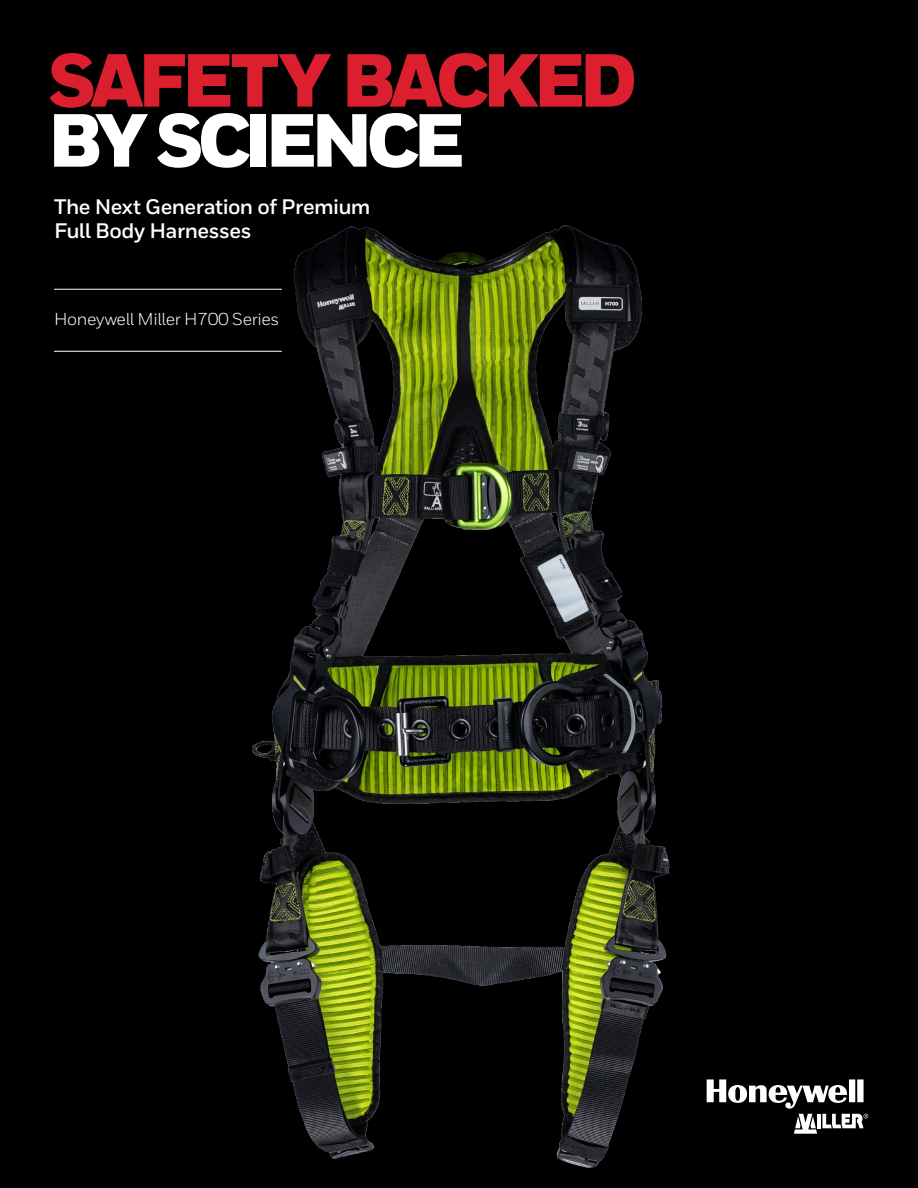
<style>
.page{position:relative;width:918px;height:1188px;background:#000}
.page>*{position:absolute;margin:0;border:0;box-sizing:border-box;transform-origin:0 0}
._01_Cover__Heading_A{font:900 75px/60px "Honeywell Sans";letter-spacing:-.085em;color:#dc1f2e}
._02_Cover__Subtitle{font:700 21px/24px "Honeywell Sans";letter-spacing:-.025em;color:#fff}
._03_Cover__Product_N{font:17.25px "Honeywell Sans";letter-spacing:-.02em;color:#fff}
.s1{color:#fff}
</style>
<div class="page">
<img style="left:105px;top:225px;width:602px;height:943px">
<hr style="left:54px;top:289px;width:228px;height:1px;background:#fff">
<hr style="left:54px;top:351px;width:228px;height:1px;background:#fff">
<svg style="left:707px;top:1079px;width:161px;height:55px"></svg>
<p class="_01_Cover__Heading_A" style="left:48px;top:54px;width:591px">SAFETY BACKED<br><span class="s1">BY SCIENCE</span></p>
<p class="_02_Cover__Subtitle" style="left:54px;top:195px;width:318px">The Next Generation of Premium<br>Full Body Harnesses</p>
<p class="_03_Cover__Product_N" style="left:54px;top:309px;width:227px">Honeywell Miller H700 Series</p>
</div>
